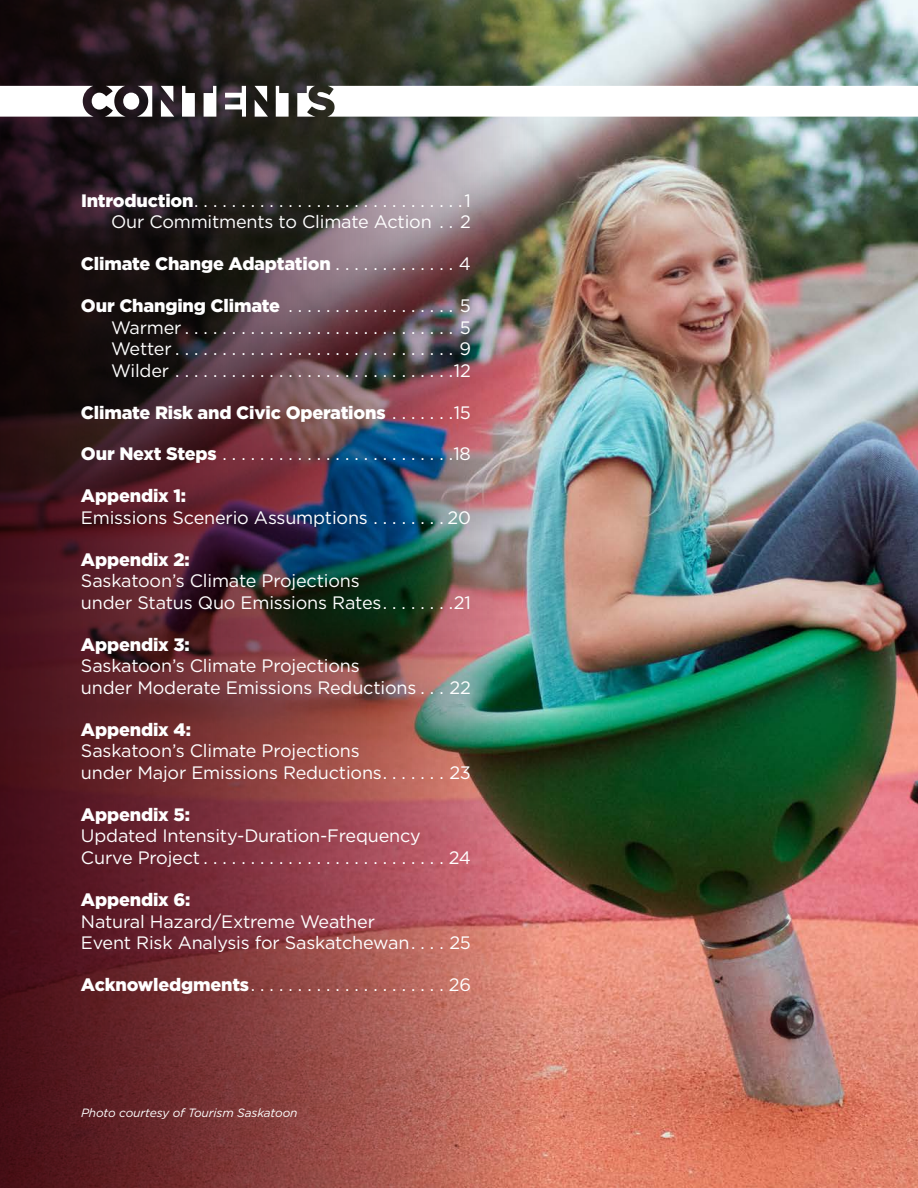
<style>
.page{position:relative;width:918px;height:1188px;background:#fff}
.page>*{position:absolute;margin:0;border:0;box-sizing:border-box;transform-origin:0 0}
.body{font:18px/21.6px "Gotham";letter-spacing:-.01em;color:#fff}
.body-2{font:900 18px "Gotham";letter-spacing:-.01em;color:#fff}
.body-3{font:italic 12px "Gotham";letter-spacing:-.01em;color:#fff}
.s1{font-weight:900}
.s2{font-weight:400}
</style>
<div class="page">
<img style="left:544px;top:0;width:374px;height:1188px">
<img style="left:0;top:0;width:544px;height:1188px">
<svg style="left:0;top:86px;width:918px;height:31px"></svg>
<p class="body" style="left:81px;top:189px;width:392px;text-align:right"><span class="s1">Introduction</span> . . . . . . . . . . . . . . . . . . . . . . . . . . . . 1<br>Our Commitments to Climate Action . . 2</p>
<p class="body-2" style="left:81px;top:251px;width:392px">Climate Change Adaptation <span class="s2">. . . . . . . . . . . . . 4</span></p>
<p class="body" style="left:111px;top:294px;width:361px;text-align:justify;text-indent:-30px"><span class="s1">Our Changing Climate</span> . . . . . . . . . . . . . . . . . . 5<br>Warmer . . . . . . . . . . . . . . . . . . . . . . . . . . . . . 5<br>Wetter . . . . . . . . . . . . . . . . . . . . . . . . . . . . . . 9<br>Wilder . . . . . . . . . . . . . . . . . . . . . . . . . . . . . 12</p>
<p class="body-2" style="left:81px;top:400px;width:392px">Climate Risk and Civic Operations <span class="s2">. . . . . . 15</span></p>
<p class="body" style="left:81px;top:443px;width:392px"><span class="s1">Our Next Steps</span> . . . . . . . . . . . . . . . . . . . . . . . . 18</p>
<p class="body" style="left:81px;top:485px;width:392px"><span class="s1">Appendix 1:<br></span>Emissions Scenerio Assumptions . . . . . . . 20</p>
<p class="body" style="left:81px;top:548px;width:392px"><span class="s1">Appendix 2:<br></span>Saskatoon’s Climate Projections<br>under Status Quo Emissions Rates . . . . . . . 21</p>
<p class="body" style="left:81px;top:633px;width:392px"><span class="s1">Appendix 3:<br></span>Saskatoon’s Climate Projections<br>under Moderate Emissions Reductions . . . 22</p>
<p class="body" style="left:81px;top:718px;width:392px"><span class="s1">Appendix 4:<br></span>Saskatoon’s Climate Projections<br>under Major Emissions Reductions . . . . . . . 23</p>
<p class="body" style="left:81px;top:803px;width:392px"><span class="s1">Appendix 5:<br></span>Updated Intensity-Duration-Frequency<br>Curve Project . . . . . . . . . . . . . . . . . . . . . . . . . . 24</p>
<p class="body" style="left:81px;top:888px;width:392px"><span class="s1">Appendix 6:<br></span>Natural Hazard/Extreme Weather<br>Event Risk Analysis for Saskatchewan . . . . 25</p>
<p class="body" style="left:81px;top:973px;width:392px"><span class="s1">Acknowledgments</span> . . . . . . . . . . . . . . . . . . . . . 26</p>
<p class="body-3" style="left:81px;top:1105px;width:218px">Photo courtesy of Tourism Saskatoon</p>
</div>
